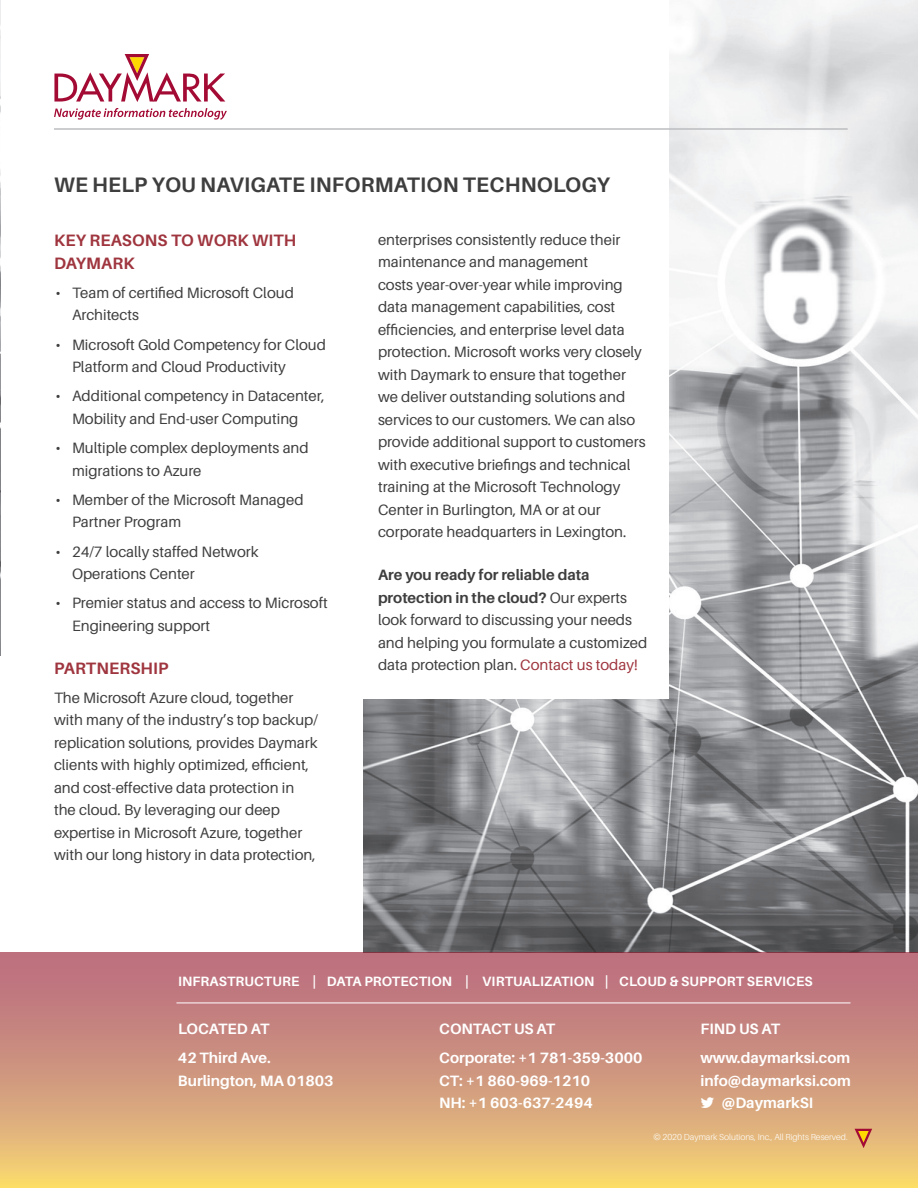
<style>
.page{position:relative;width:918px;height:1188px;background:#fff}
.page>*{position:absolute;margin:0;border:0;box-sizing:border-box;transform-origin:0 0}
.Text{font:700 21px "Aileron";letter-spacing:.01em;color:#3e3e3f}
.subhead3{font:700 16.5px/22.5px "Aileron";letter-spacing:.01em;color:#9f353e}
.Text-2{font:15px/22.5px "Aileron";color:#3e3e3f}
.Text-3{font:700 15px "Aileron";color:#fff}
.Text-4{font:700 13.5px "Aileron";letter-spacing:.01em;color:#fff}
.t1{font:300 8.7px "Aileron";color:#fff}
.s1{font-weight:700}
.s2{color:#9f353e}
</style>
<div class="page">
<img style="left:0;top:0;width:918px;height:953px">
<div style="left:0;top:657px;width:362px;height:531px;background:#fff"></div>
<div style="left:1px;top:0;width:668px;height:699px;background:#fff"></div>
<svg style="left:54px;top:54px;width:173px;height:66px"></svg>
<hr style="left:54px;top:128px;width:794px;height:2px;background:#bcbdc0">
<div style="left:0;top:953px;width:918px;height:234px;background:linear-gradient(to bottom,#b46483,#f2d076)"></div>
<hr style="left:176px;top:1003px;width:674px;height:1px;background:#fff">
<svg style="left:855px;top:1129px;width:17px;height:19px"></svg>
<svg style="left:701px;top:1097px;width:13px;height:11px"></svg>
<p class="Text" style="left:54px;top:173px;width:557px">WE HELP YOU NAVIGATE INFORMATION TECHNOLOGY</p>
<p class="subhead3" style="left:54px;top:229px;width:244px">KEY REASONS TO WORK WITH<br>DAYMARK</p>
<p class="Text-2" style="left:72px;top:282px;width:223px;text-indent:-16px">• Team of certified Microsoft Cloud<br>Architects</p>
<p class="Text-2" style="left:72px;top:333px;width:256px;text-indent:-16px">• Microsoft Gold Competency for Cloud<br>Platform and Cloud Productivity</p>
<p class="Text-2" style="left:72px;top:385px;width:254px;text-indent:-16px">• Additional competency in Datacenter,<br>Mobility and End-user Computing</p>
<p class="Text-2" style="left:72px;top:437px;width:238px;text-indent:-16px">• Multiple complex deployments and migrations to Azure</p>
<p class="Text-2" style="left:72px;top:489px;width:233px;text-indent:-16px">• Member of the Microsoft Managed<br>Partner Program</p>
<p class="Text-2" style="left:72px;top:540px;width:188px;text-indent:-16px">• 24/7 locally staffed Network<br>Operations Center</p>
<p class="Text-2" style="left:72px;top:592px;width:257px;text-indent:-16px">• Premier status and access to Microsoft<br>Engineering support</p>
<p class="subhead3" style="left:54px;top:657px;width:116px">PARTNERSHIP</p>
<p class="Text-2" style="left:54px;top:687px;width:266px">The Microsoft Azure cloud, together with many of the industry’s top backup/ replication solutions, provides Daymark clients with highly optimized, efficient, and cost-effective data protection in the cloud. By leveraging our deep expertise in Microsoft Azure, together with our long history in data protection,</p>
<p class="Text-2" style="left:378px;top:229px;width:269px">enterprises consistently reduce their maintenance and management<br>costs year-over-year while improving data management capabilities, cost efficiencies, and enterprise level data protection. Microsoft works very closely with Daymark to ensure that together we deliver outstanding solutions and services to our customers. We can also provide additional support to customers with executive briefings and technical training at the Microsoft Technology Center in Burlington, MA or at our corporate headquarters in Lexington.</p>
<p class="Text-2" style="left:378px;top:564px;width:271px"><span class="s1">Are you ready for reliable data protection in the cloud?</span> Our experts look forward to discussing your needs and helping you formulate a customized data protection plan. <span class="s2">Contact us today!</span></p>
<p class="Text-4" style="left:178px;top:973px;width:636px">INFRASTRUCTURE | DATA PROTECTION | VIRTUALIZATION | CLOUD &amp; SUPPORT SERVICES</p>
<p class="Text-3" style="left:178px;top:1020px;width:93px">LOCATED AT</p>
<p class="Text-3" style="left:178px;top:1049px;width:94px">42 Third Ave.</p>
<p class="Text-3" style="left:178px;top:1072px;width:157px">Burlington, MA 01803</p>
<p class="Text-3" style="left:439px;top:1020px;width:117px">CONTACT US AT</p>
<p class="Text-3" style="left:439px;top:1049px;width:205px">Corporate: +1 781-359-3000</p>
<p class="Text-3" style="left:439px;top:1072px;width:152px">CT: +1 860-969-1210</p>
<p class="Text-3" style="left:439px;top:1094px;width:155px">NH: +1 603-637-2494</p>
<p class="Text-3" style="left:701px;top:1020px;width:81px">FIND US AT</p>
<p class="Text-3" style="left:701px;top:1049px;width:151px">www.daymarksi.com</p>
<p class="Text-3" style="left:701px;top:1072px;width:152px">info@daymarksi.com</p>
<p class="Text-3" style="left:722px;top:1094px;width:93px">@DaymarkSI</p>
<p class="t1" style="left:653px;top:1132px;width:196px">© 2020 Daymark Solutions, Inc., All Rights Reserved.</p>
</div>
